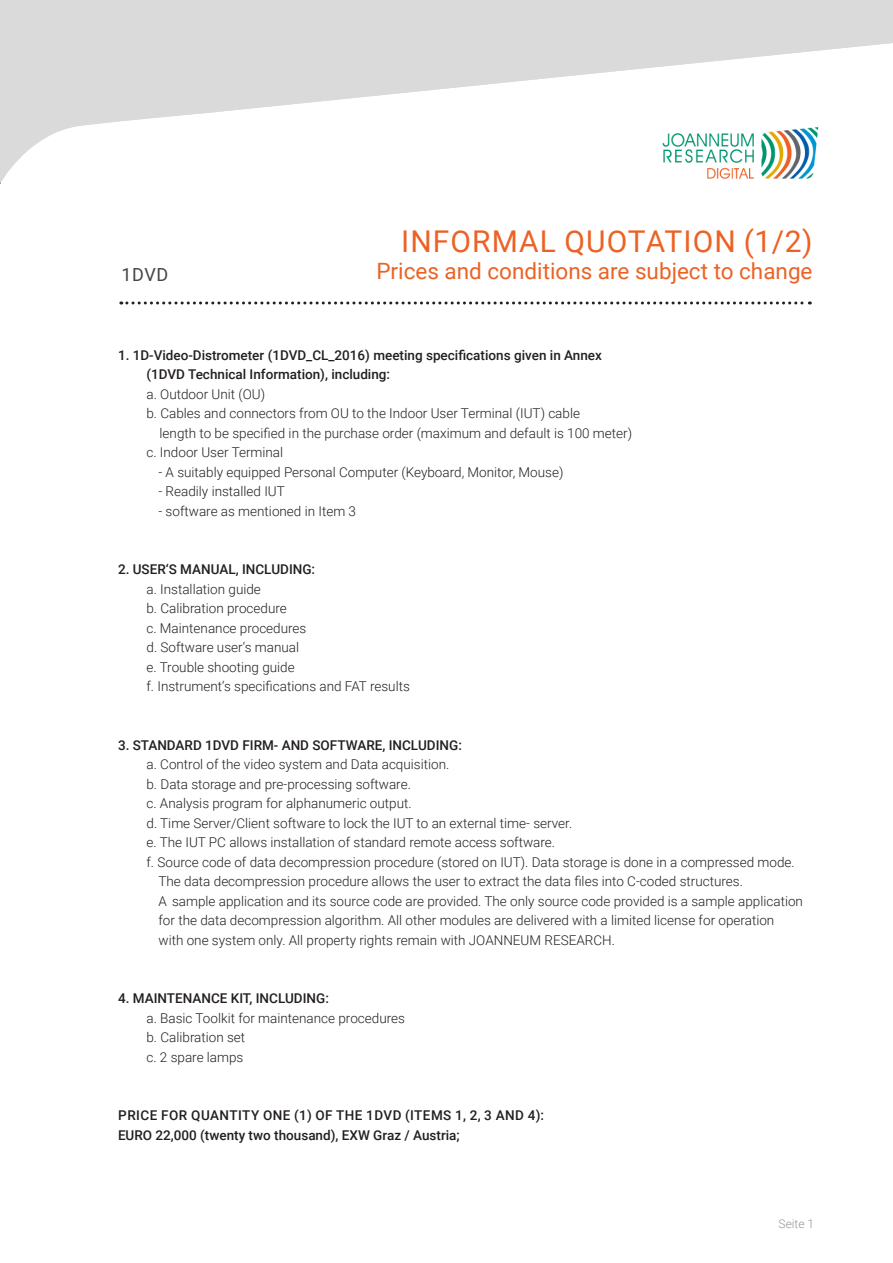
<style>
.page{position:relative;width:893px;height:1263px;background:#fff}
.page>*{position:absolute;margin:0;border:0;box-sizing:border-box;transform-origin:0 0}
.Orange_Überschrifen{font:30px "Roboto";letter-spacing:.035em;color:#ec6225}
.t1{font:22.5px "Roboto";color:#ec6225}
.t2{font:18px "Roboto";color:#444}
.Fließtext{font:300 13.5px/19.5px "Roboto";color:#231f20}
.Zwischenüberschrifte{font:500 13.5px/19.5px "Roboto";color:#231f20}
.Fließtext-2{font:500 13.5px "Roboto";letter-spacing:.035em;color:#231f20}
.Fließtext-3{font:500 13.5px "Roboto";color:#231f20}
.Überschrift{font:300 12px "Roboto";color:#939598}
.s1{font-weight:300}
</style>
<div class="page">
<svg style="left:121px;top:301px;width:689px;height:3px"></svg>
<svg style="left:0;top:0;width:893px;height:184px;fill:#dadada"></svg>
<img style="left:654px;top:119px;width:173px;height:65px">
<p class="t2" style="left:121px;top:262px;width:48px">1DVD</p>
<p class="Orange_Überschrifen" style="left:401px;top:220px;width:413px">INFORMAL QUOTATION (1/2)</p>
<p class="t1" style="left:376px;top:255px;width:438px">Prices and conditions are subject to change</p>
<p class="Zwischenüberschrifte" style="left:146px;top:345px;width:457px;text-indent:-28px">1. 1D-Video-Distrometer (1DVD_CL_2016) meeting specifications given in Annex (1DVD Technical Information), including:<br><span class="s1">a. Outdoor Unit (OU)</span></p>
<p class="Fließtext" style="left:160px;top:403px;width:474px;text-indent:-13px">b. Cables and connectors from OU to the Indoor User Terminal (IUT) cable<br>length to be specified in the purchase order (maximum and default is 100 meter)</p>
<p class="Fließtext" style="left:146px;top:442px;width:138px">c. Indoor User Terminal</p>
<p class="Fließtext" style="left:158px;top:462px;width:406px">- A suitably equipped Personal Computer (Keyboard, Monitor, Mouse)</p>
<p class="Fließtext" style="left:158px;top:481px;width:128px">- Readily installed IUT</p>
<p class="Fließtext" style="left:158px;top:501px;width:199px">- software as mentioned in Item 3</p>
<p class="Zwischenüberschrifte" style="left:118px;top:559px;width:199px">2. USER‘S MANUAL, INCLUDING:</p>
<p class="Fließtext" style="left:146px;top:579px;width:116px">a. Installation guide</p>
<p class="Fließtext" style="left:146px;top:598px;width:142px">b. Calibration procedure</p>
<p class="Fließtext" style="left:146px;top:618px;width:161px">c. Maintenance procedures</p>
<p class="Fließtext" style="left:146px;top:637px;width:154px">d. Software user‘s manual</p>
<p class="Fließtext" style="left:146px;top:657px;width:150px">e. Trouble shooting guide</p>
<p class="Fließtext" style="left:146px;top:676px;width:265px">f. Instrument‘s specifications and FAT results</p>
<p class="Zwischenüberschrifte" style="left:118px;top:735px;width:345px">3. STANDARD 1DVD FIRM- AND SOFTWARE, INCLUDING:</p>
<p class="Fließtext" style="left:146px;top:754px;width:304px">a. Control of the video system and Data acquisition.</p>
<p class="Fließtext" style="left:146px;top:774px;width:266px">b. Data storage and pre-processing software.</p>
<p class="Fließtext" style="left:146px;top:793px;width:267px">c. Analysis program for alphanumeric output.</p>
<p class="Fließtext" style="left:146px;top:813px;width:427px">d. Time Server/Client software to lock the IUT to an external time- server.</p>
<p class="Fließtext" style="left:146px;top:832px;width:410px">e. The IUT PC allows installation of standard remote access software.</p>
<p class="Fließtext" style="left:158px;top:852px;width:646px;text-indent:-12px">f. Source code of data decompression procedure (stored on IUT). Data storage is done in a compressed mode.<br>The data decompression procedure allows the user to extract the data files into C-coded structures.<br>A sample application and its source code are provided. The only source code provided is a sample application for the data decompression algorithm. All other modules are delivered with a limited license for operation<br>with one system only. All property rights remain with JOANNEUM RESEARCH.</p>
<p class="Zwischenüberschrifte" style="left:118px;top:988px;width:212px">4. MAINTENANCE KIT, INCLUDING:</p>
<p class="Fließtext" style="left:146px;top:1008px;width:260px">a. Basic Toolkit for maintenance procedures</p>
<p class="Fließtext" style="left:146px;top:1027px;width:100px">b. Calibration set</p>
<p class="Fließtext" style="left:146px;top:1047px;width:98px">c. 2 spare lamps</p>
<p class="Fließtext-2" style="left:118px;top:1106px;width:427px">PRICE FOR QUANTITY ONE (1) OF THE 1DVD (ITEMS 1, 2, 3 AND 4):</p>
<p class="Fließtext-3" style="left:118px;top:1126px;width:343px">EURO 22,000 (twenty two thousand), EXW Graz / Austria;</p>
<p class="Überschrift" style="left:779px;top:1216px;width:37px">Seite 1</p>
</div>
